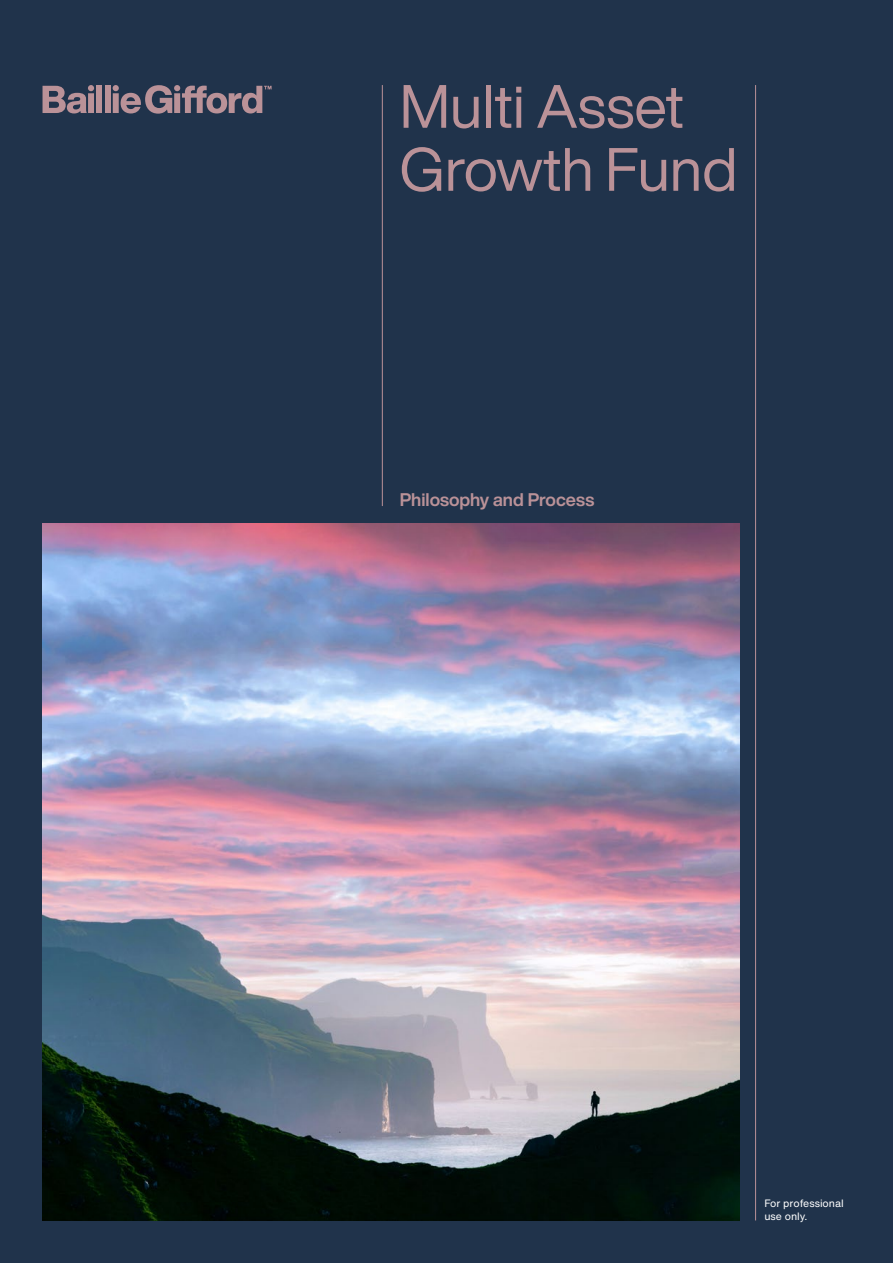
<style>
.page{position:relative;width:893px;height:1263px;background:#20334b}
.page>*{position:absolute;margin:0;border:0;box-sizing:border-box;transform-origin:0 0}
.t1{font:60px/63px "Helvetica Now Display";color:#ba9298}
.t2{font:700 18px "Helvetica Now Display";color:#ba9298}
.t3{font:10.5px/13.5px "Helvetica Now Text";color:#fff}
</style>
<div class="page">
<img style="left:43px;top:523px;width:697px;height:697px">
<hr style="left:755px;top:85px;width:1px;height:1135px;background:#ba9298">
<hr style="left:382px;top:85px;width:1px;height:421px;background:#ba9298">
<svg style="left:43px;top:85px;width:51px;height:28px"></svg>
<div style="left:96px;top:86px;width:6px;height:27px;background:#ba9298"></div>
<div style="left:105px;top:86px;width:6px;height:27px;background:#ba9298"></div>
<svg style="left:113px;top:85px;width:159px;height:29px"></svg>
<h1 class="t1" style="left:400px;top:75px;width:339px">Multi Asset<br>Growth Fund</h1>
<h2 class="t2" style="left:400px;top:487px;width:196px">Philosophy and Process</h2>
<p class="t3" style="left:764px;top:1196px;width:81px">For professional use only.</p>
</div>
